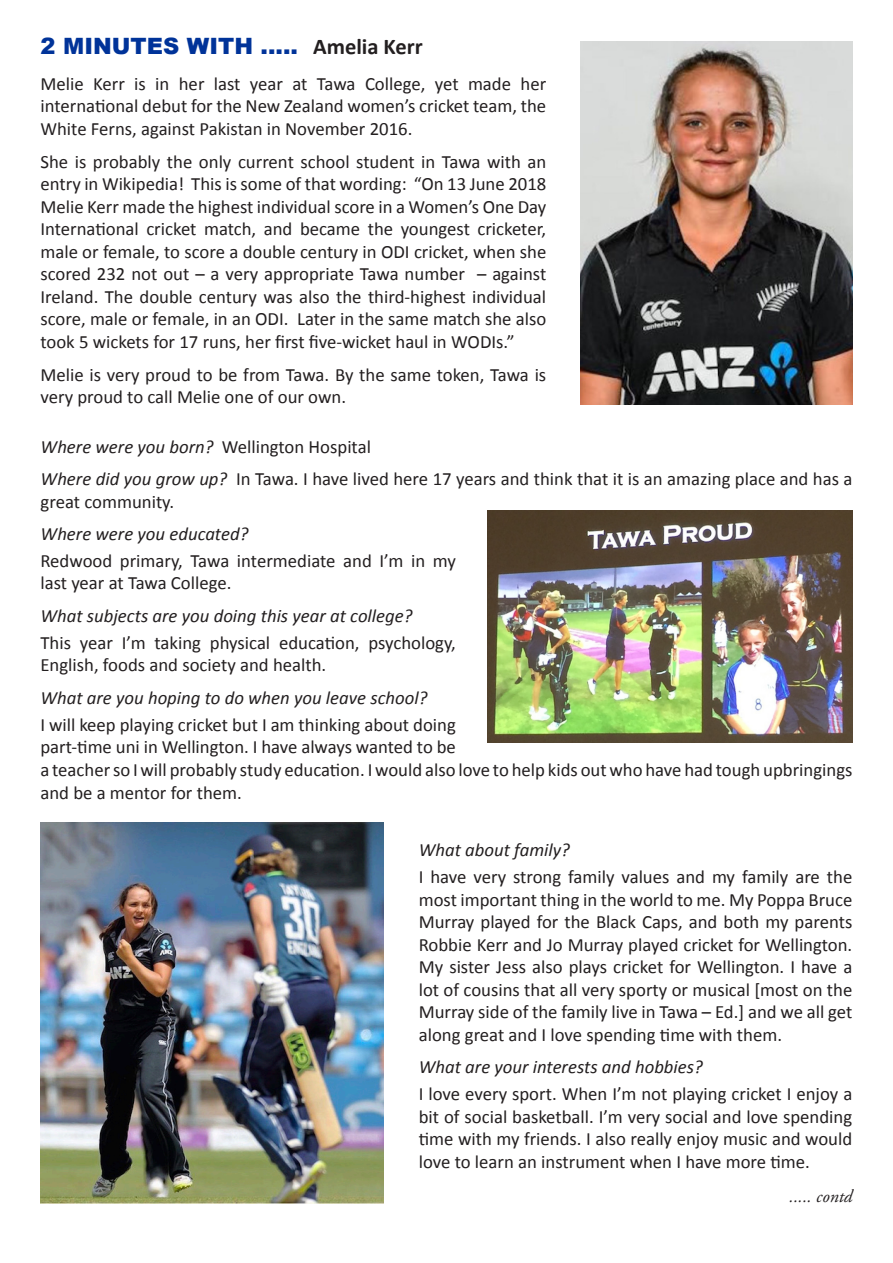
<style>
.page{position:relative;width:893px;height:1263px;background:#fff}
.page>*{position:absolute;margin:0;border:0;box-sizing:border-box;transform-origin:0 0}
.t1{font:900 22.5px "Arial";color:#039}
.t2{font:18.75px/22.5px "Calibri";color:#231f20}
.t3{font:italic 18.75px "Calibri";color:#231f20}
.t4{font:italic 18px "Adobe Garamond Pro";color:#231f20}
.s1{font-family:"Calibri";font-weight:700;color:#231f20}
.s2{font-style:italic}
</style>
<div class="page">
<img style="left:581px;top:42px;width:271px;height:362px">
<img style="left:488px;top:511px;width:364px;height:231px">
<img style="left:40px;top:823px;width:343px;height:380px">
<p class="t1" style="left:41px;top:29px;width:384px">2 MINUTES WITH ..... <span class="s1">Amelia Kerr</span></p>
<p class="t2" style="left:40px;top:71px;width:507px;text-align:justify">Melie Kerr is in her last year at Tawa College, yet made her international debut for the New Zealand women’s cricket team, the White Ferns, against Pakistan in November 2016.</p>
<p class="t2" style="left:40px;top:149px;width:507px;text-align:justify">She is probably the only current school student in Tawa with an entry in Wikipedia! This is some of that wording: “On 13 June 2018<br>Melie Kerr made the highest individual score in a Women’s One Day International cricket match, and became the youngest cricketer, male or female, to score a double century in ODI cricket, when she scored 232 not out – a very appropriate Tawa number – against Ireland. The double century was also the third-highest individual score, male or female, in an ODI. Later in the same match she also took 5 wickets for 17 runs, her first five-wicket haul in WODIs.”</p>
<p class="t2" style="left:40px;top:362px;width:507px">Melie is very proud to be from Tawa. By the same token, Tawa is very proud to call Melie one of our own.</p>
<p class="t2" style="left:41px;top:435px;width:332px"><span class="s2">Where were you born?</span> Wellington Hospital</p>
<p class="t2" style="left:41px;top:467px;width:813px"><span class="s2">Where did you grow up?</span> In Tawa. I have lived here 17 years and think that it is an amazing place and has a great community.</p>
<p class="t3" style="left:41px;top:522px;width:209px">Where were you educated?</p>
<p class="t2" style="left:40px;top:548px;width:417px">Redwood primary, Tawa intermediate and I’m in my last year at Tawa College.</p>
<p class="t3" style="left:40px;top:604px;width:374px">What subjects are you doing this year at college?</p>
<p class="t2" style="left:40px;top:630px;width:417px">This year I’m taking physical education, psychology,<br>English, foods and society and health.</p>
<p class="t3" style="left:40px;top:686px;width:388px">What are you hoping to do when you leave school?</p>
<p class="t2" style="left:40px;top:712px;width:417px">I will keep playing cricket but I am thinking about doing part-time uni in Wellington. I have always wanted to be</p>
<p class="t2" style="left:40px;top:758px;width:814px">a teacher so I will probably study education. I would also love to help kids out who have had tough upbringings and be a mentor for them.</p>
<p class="t3" style="left:419px;top:838px;width:153px">What about family?</p>
<p class="t2" style="left:419px;top:865px;width:435px;text-align:justify">I have very strong family values and my family are the most important thing in the world to me. My Poppa Bruce Murray played for the Black Caps, and both my parents Robbie Kerr and Jo Murray played cricket for Wellington.<br>My sister Jess also plays cricket for Wellington. I have a lot of cousins that all very sporty or musical [most on the Murray side of the family live in Tawa – Ed.] and we all get along great and I love spending time with them.</p>
<p class="t3" style="left:419px;top:1055px;width:286px">What are your interests and hobbies?</p>
<p class="t2" style="left:419px;top:1082px;width:435px;text-align:justify">I love every sport. When I’m not playing cricket I enjoy a bit of social basketball. I’m very social and love spending time with my friends. I also really enjoy music and would love to learn an instrument when I have more time.</p>
<p class="t4" style="left:789px;top:1185px;width:65px">..... contd</p>
</div>
